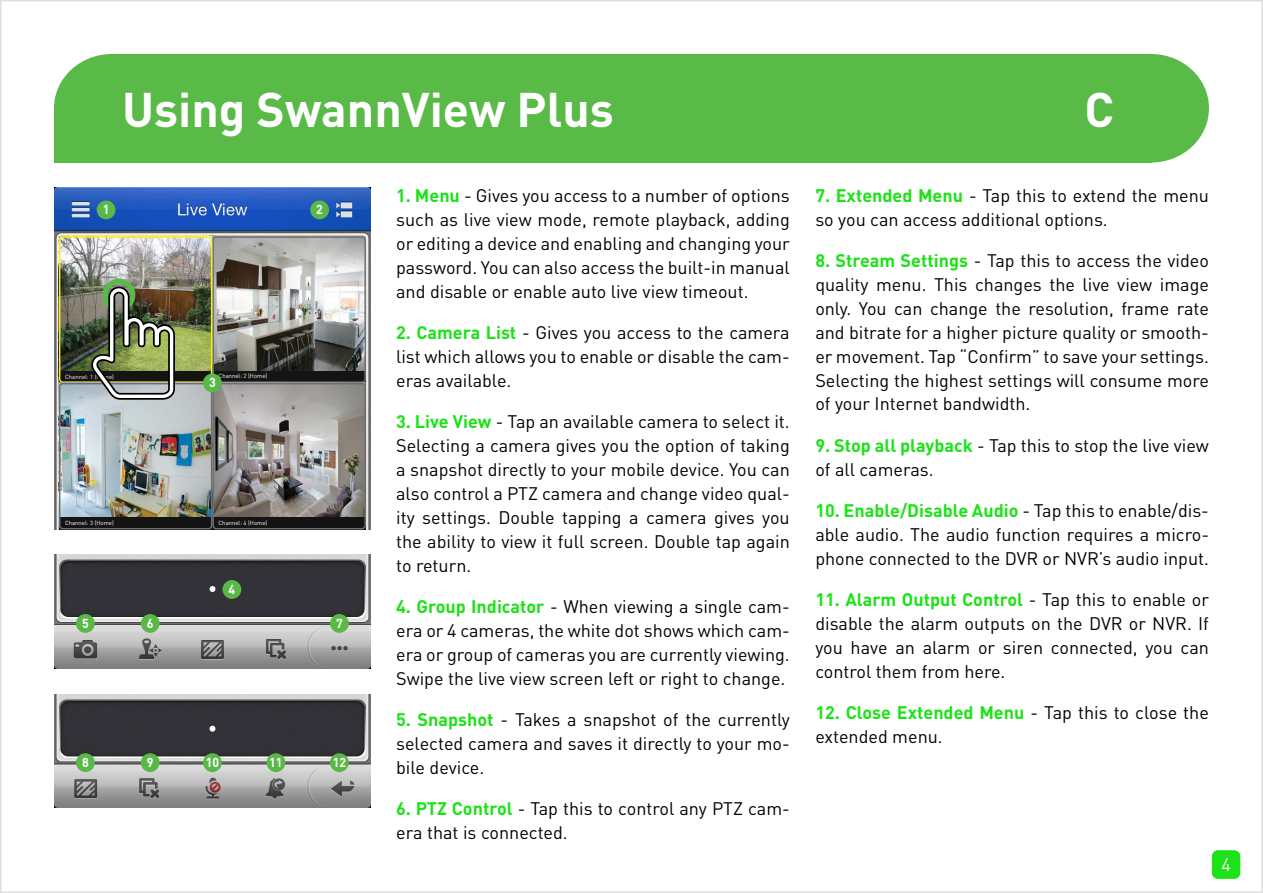
<style>
.page{position:relative;width:1263px;height:893px;background:#fff}
.page>*{position:absolute;margin:0;border:0;box-sizing:border-box;transform-origin:0 0}
.t1{font:700 48px "DIN Pro";color:#fff}
.t2{font:18px/24px "DIN Pro";color:#000;text-align:justify}
.t3{font:18px "DIN Pro";color:#fff}
.t4{font:700 12.9px "DIN Pro";color:#fff;scale:.96 1}
.t5{font:6px "DIN Pro";color:#fff}
.s1{font-weight:700;color:#1ce217}
</style>
<div class="page">
<div style="left:0;top:0;width:1263px;height:893px;background:#fff;border:2px solid #dfe0dd"></div>
<div style="left:1093px;top:54px;width:116px;height:109px;background:#59ba47;border-radius:50%"></div>
<div style="left:672px;top:54px;width:479px;height:109px;background:#59ba47"></div>
<div style="left:54px;top:54px;width:116px;height:109px;background:#59ba47;border-radius:50%"></div>
<div style="left:111px;top:54px;width:561px;height:109px;background:#59ba47"></div>
<div style="left:54px;top:108px;width:58px;height:55px;background:#59ba47"></div>
<img style="left:54px;top:188px;width:317px;height:341px">
<div style="left:98px;top:201px;width:17px;height:17px;background:#5ab847;border-radius:50%"></div>
<div style="left:97px;top:200px;width:19px;height:19px;border:2px solid #5ab847;border-radius:50%"></div>
<div style="left:311px;top:201px;width:17px;height:17px;background:#5ab847;border-radius:50%"></div>
<div style="left:310px;top:200px;width:19px;height:19px;border:2px solid #5ab847;border-radius:50%"></div>
<img style="left:59px;top:236px;width:307px;height:293px">
<img style="left:54px;top:555px;width:317px;height:114px">
<div style="left:223px;top:581px;width:17px;height:17px;background:#5ab847;border-radius:50%"></div>
<div style="left:222px;top:580px;width:19px;height:19px;border:2px solid #5ab847;border-radius:50%"></div>
<div style="left:77px;top:615px;width:17px;height:17px;background:#5ab847;border-radius:50%"></div>
<div style="left:76px;top:614px;width:19px;height:19px;border:2px solid #5ab847;border-radius:50%"></div>
<div style="left:142px;top:615px;width:17px;height:17px;background:#5ab847;border-radius:50%"></div>
<div style="left:141px;top:614px;width:19px;height:19px;border:2px solid #5ab847;border-radius:50%"></div>
<div style="left:331px;top:615px;width:17px;height:17px;background:#5ab847;border-radius:50%"></div>
<div style="left:330px;top:614px;width:19px;height:19px;border:2px solid #5ab847;border-radius:50%"></div>
<img style="left:54px;top:694px;width:317px;height:114px">
<div style="left:77px;top:754px;width:17px;height:17px;background:#5ab847;border-radius:50%"></div>
<div style="left:76px;top:753px;width:19px;height:19px;border:2px solid #5ab847;border-radius:50%"></div>
<div style="left:142px;top:754px;width:17px;height:17px;background:#5ab847;border-radius:50%"></div>
<div style="left:141px;top:753px;width:19px;height:19px;border:2px solid #5ab847;border-radius:50%"></div>
<div style="left:204px;top:754px;width:17px;height:17px;background:#5ab847;border-radius:50%"></div>
<div style="left:203px;top:753px;width:19px;height:19px;border:2px solid #5ab847;border-radius:50%"></div>
<div style="left:267px;top:754px;width:17px;height:17px;background:#5ab847;border-radius:50%"></div>
<div style="left:267px;top:753px;width:18px;height:19px;border:2px solid #5ab847;border-radius:50%"></div>
<div style="left:331px;top:754px;width:17px;height:17px;background:#5ab847;border-radius:50%"></div>
<div style="left:330px;top:753px;width:19px;height:19px;border:2px solid #5ab847;border-radius:50%"></div>
<div style="left:1212px;top:850px;width:28px;height:29px;background:#1ce217;border-radius:6px"></div>
<h1 class="t1" style="left:122px;top:69px;width:493px">Using SwannView Plus</h1>
<h1 class="t1" style="left:1084px;top:69px;width:31px">C</h1>
<p class="t4" style="left:103px;top:199px;width:8px">1</p>
<p class="t4" style="left:316px;top:199px;width:8px">2</p>
<p class="t5" style="left:65px;top:372px;width:50px">Channel: 1 (Home)</p>
<p class="t5" style="left:219px;top:372px;width:50px">Channel: 2 (Home)</p>
<p class="t4" style="left:209px;top:372px;width:8px">3</p>
<p class="t5" style="left:65px;top:518px;width:50px">Channel: 3 (Home)</p>
<p class="t5" style="left:219px;top:518px;width:50px">Channel: 4 (Home)</p>
<p class="t4" style="left:229px;top:579px;width:8px">4</p>
<p class="t4" style="left:82px;top:613px;width:8px">5</p>
<p class="t4" style="left:147px;top:613px;width:8px">6</p>
<p class="t4" style="left:336px;top:613px;width:8px">7</p>
<p class="t4" style="left:82px;top:752px;width:8px">8</p>
<p class="t4" style="left:147px;top:752px;width:8px">9</p>
<p class="t4" style="left:206px;top:752px;width:15px">10</p>
<p class="t4" style="left:269px;top:752px;width:15px">11</p>
<p class="t4" style="left:333px;top:752px;width:15px">12</p>
<p class="t2" style="left:396px;top:181px;width:395px"><span class="s1">1. Menu</span> - Gives you access to a number of options such as live view mode, remote playback, adding or editing a device and enabling and changing your password. You can also access the built-in manual and disable or enable auto live view timeout.</p>
<p class="t2" style="left:396px;top:318px;width:395px"><span class="s1">2. Camera List</span> - Gives you access to the camera list which allows you to enable or disable the cam&shy;eras available.</p>
<p class="t2" style="left:396px;top:407px;width:395px"><span class="s1">3. Live View</span> - Tap an available camera to select it.<br>Selecting a camera gives you the option of taking a snapshot directly to your mobile device. You can also control a PTZ camera and change video qual&shy;ity settings. Double tapping a camera gives you the ability to view it full screen. Double tap again to return.</p>
<p class="t2" style="left:396px;top:592px;width:395px"><span class="s1">4. Group Indicator</span> - When viewing a single cam&shy;era or 4 cameras, the white dot shows which cam&shy;era or group of cameras you are currently viewing.<br>Swipe the live view screen left or right to change.</p>
<p class="t2" style="left:396px;top:705px;width:395px"><span class="s1">5. Snapshot</span> - Takes a snapshot of the currently selected camera and saves it directly to your mo&shy;bile device.</p>
<p class="t2" style="left:396px;top:794px;width:395px"><span class="s1">6. PTZ Control</span> - Tap this to control any PTZ cam&shy;era that is connected.</p>
<p class="t2" style="left:815px;top:181px;width:395px"><span class="s1">7. Extended Menu</span> - Tap this to extend the menu so you can access additional options.</p>
<p class="t2" style="left:815px;top:246px;width:395px"><span class="s1">8. Stream Settings</span> - Tap this to access the video quality menu. This changes the live view image only. You can change the resolution, frame rate and bitrate for a higher picture quality or smooth&shy;er movement. Tap “Confirm” to save your settings.<br>Selecting the highest settings will consume more of your Internet bandwidth.</p>
<p class="t2" style="left:815px;top:431px;width:395px"><span class="s1">9. Stop all playback</span> - Tap this to stop the live view of all cameras.</p>
<p class="t2" style="left:815px;top:496px;width:395px"><span class="s1">10. Enable/Disable Audio</span> - Tap this to enable/dis&shy;able audio. The audio function requires a micro&shy;phone connected to the DVR or NVR’s audio input.</p>
<p class="t2" style="left:815px;top:585px;width:395px"><span class="s1">11. Alarm Output Control</span> - Tap this to enable or disable the alarm outputs on the DVR or NVR. If you have an alarm or siren connected, you can control them from here.</p>
<p class="t2" style="left:815px;top:698px;width:395px"><span class="s1">12. Close Extended Menu</span> - Tap this to close the extended menu.</p>
<p class="t3" style="left:1221px;top:850px;width:11px">2</p>
<p class="t3" style="left:1221px;top:850px;width:11px">4</p>
</div>
